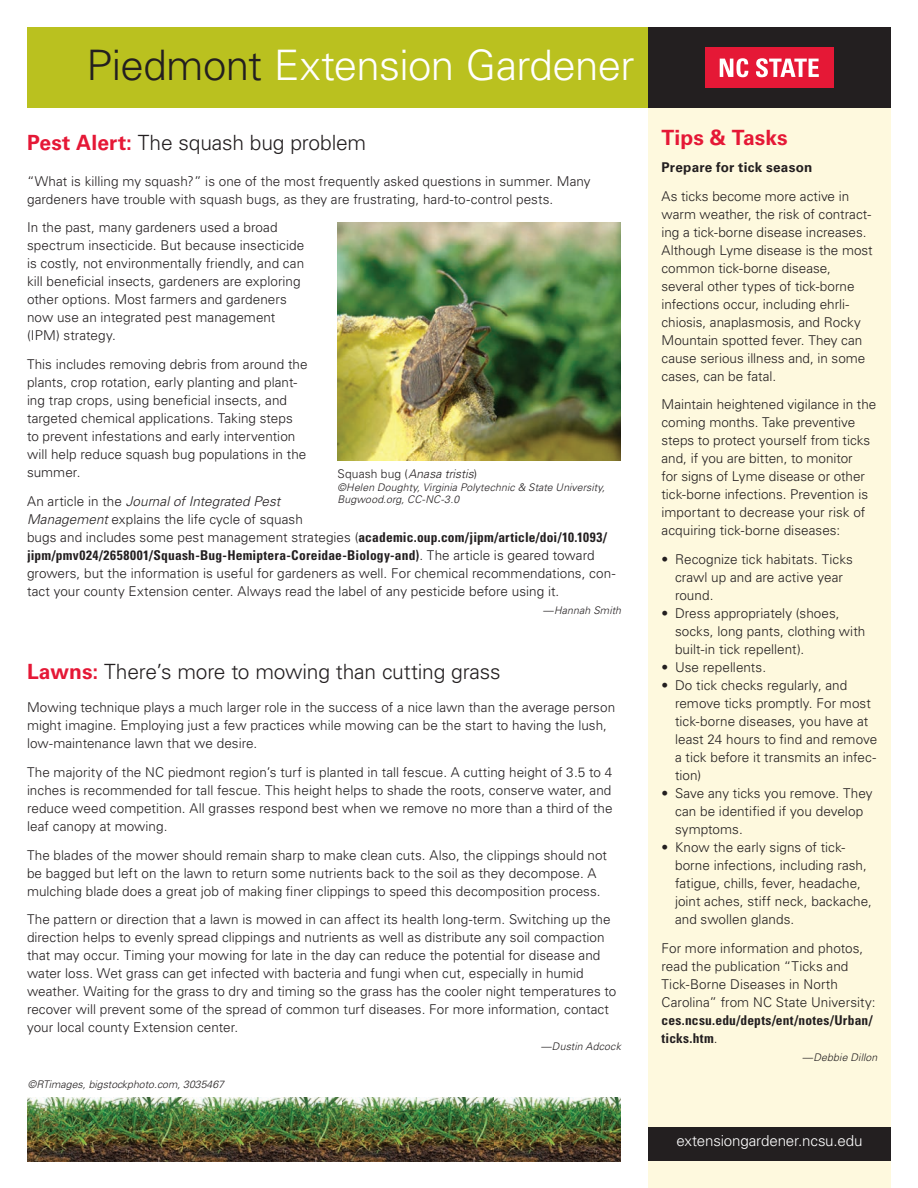
<style>
.page{position:relative;width:918px;height:1188px;background:#fff}
.page>*{position:absolute;margin:0;border:0;box-sizing:border-box;transform-origin:0 0}
.t1{font:300 42px "Univers LT Std";letter-spacing:-.015em;color:#fff}
.Section_Head_2015{font:300 21px "Univers LT Std";letter-spacing:-.01em;color:#231f20}
.t2{font:700 21px "Univers LT Std";letter-spacing:.005em;color:#e51836}
.t3{font:300 15.15px "Univers LT Std";letter-spacing:-.01em;color:#fff}
._2015_Body_Text{font:300 13.5px/18px "Univers LT Std";letter-spacing:.005em;color:#231f20}
._2015_Bulleted{font:300 13.5px/18px "Univers LT Std";letter-spacing:.005em;color:#231f20}
._2015_Body_Text-2{font:700 13.5px "Univers LT Std";letter-spacing:.02em;color:#231f20}
._2015_Byline{font:italic 300 12px "Univers LT Std";letter-spacing:.005em;color:#231f20}
._2015_Byline-2{font:italic 300 10.5px/12.6px "Univers LT Std";letter-spacing:.01em;color:#231f20}
.s1{color:#231f20}
.s2{font-weight:700;color:#e51836}
.s3{font-style:italic}
.s4{font-weight:700;font-stretch:condensed}
.s5{font-style:normal}
</style>
<div class="page">
<div style="left:648px;top:108px;width:243px;height:1080px;background:#fef9de"></div>
<div style="left:648px;top:1127px;width:243px;height:34px;background:#231f20"></div>
<div style="left:27px;top:27px;width:621px;height:81px;background:#bac11f"></div>
<div style="left:648px;top:27px;width:243px;height:81px;background:#231f20"></div>
<div style="left:705px;top:48px;width:129px;height:40px;background:#e51836"></div>
<svg style="left:720px;top:58px;width:28px;height:19px"></svg>
<svg style="left:756px;top:58px;width:63px;height:19px"></svg>
<img style="left:27px;top:1097px;width:468px;height:64px">
<img style="left:495px;top:1097px;width:126px;height:64px">
<img style="left:338px;top:222px;width:283px;height:238px">
<p class="t1" style="left:86px;top:40px;width:549px"><span class="s1">Piedmont</span> Extension Gardener</p>
<p class="Section_Head_2015" style="left:27px;top:130px;width:341px"><span class="s2">Pest Alert:</span> The squash bug problem</p>
<p class="_2015_Body_Text" style="left:27px;top:172px;width:565px">“What is killing my squash?” is one of the most frequently asked questions in summer. Many gardeners have trouble with squash bugs, as they are frustrating, hard-to-control pests.</p>
<p class="_2015_Body_Text" style="left:27px;top:219px;width:279px">In the past, many gardeners used a broad spectrum insecticide. But because insecticide is costly, not environmentally friendly, and can kill beneficial insects, gardeners are exploring other options. Most farmers and gardeners now use an integrated pest management (IPM) strategy.</p>
<p class="_2015_Body_Text" style="left:27px;top:355px;width:282px">This includes removing debris from around the plants, crop rotation, early planting and plant&shy;ing trap crops, using beneficial insects, and targeted chemical applications. Taking steps to prevent infestations and early intervention will help reduce squash bug populations in the summer.</p>
<p class="_2015_Body_Text" style="left:27px;top:492px;width:590px">An article in the <span class="s3">Journal of Integrated Pest<br>Management</span> explains the life cycle of squash<br>bugs and includes some pest management strategies (<span class="s4">academic.oup.com/jipm/article/doi/10.1093/ jipm/pmv024/2658001/Squash-Bug-Hemiptera-Coreidae-Biology-and)</span>. The article is geared toward growers, but the information is useful for gardeners as well. For chemical recommendations, con&shy;tact your county Extension center. Always read the label of any pesticide before using it.</p>
<p class="_2015_Byline-2" style="left:543px;top:604px;width:80px">—Hannah Smith</p>
<p class="_2015_Byline" style="left:338px;top:467px;width:141px"><span class="s5">Squash bug (</span>Anasa tristis<span class="s5">)</span></p>
<p class="_2015_Byline-2" style="left:338px;top:481px;width:269px">©Helen Doughty, Virginia Polytechnic &amp; State University,<br>Bugwood.org, CC-NC-3.0</p>
<p class="Section_Head_2015" style="left:27px;top:658px;width:475px"><span class="s2">Lawns:</span> There’s more to mowing than cutting grass</p>
<p class="_2015_Body_Text" style="left:27px;top:698px;width:590px">Mowing technique plays a much larger role in the success of a nice lawn than the average person might imagine. Employing just a few practices while mowing can be the start to having the lush, low-maintenance lawn that we desire.</p>
<p class="_2015_Body_Text" style="left:27px;top:763px;width:587px;text-align:justify">The majority of the NC piedmont region’s turf is planted in tall fescue. A cutting height of 3.5 to 4 inches is recommended for tall fescue. This height helps to shade the roots, conserve water, and reduce weed competition. All grasses respond best when we remove no more than a third of the leaf canopy at mowing.</p>
<p class="_2015_Body_Text" style="left:27px;top:846px;width:582px">The blades of the mower should remain sharp to make clean cuts. Also, the clippings should not be bagged but left on the lawn to return some nutrients back to the soil as they decompose. A mulching blade does a great job of making finer clippings to speed this decomposition process.</p>
<p class="_2015_Body_Text" style="left:27px;top:911px;width:591px">The pattern or direction that a lawn is mowed in can affect its health long-term. Switching up the direction helps to evenly spread clippings and nutrients as well as distribute any soil compaction that may occur. Timing your mowing for late in the day can reduce the potential for disease and water loss. Wet grass can get infected with bacteria and fungi when cut, especially in humid weather. Waiting for the grass to dry and timing so the grass has the cooler night temperatures to recover will prevent some of the spread of common turf diseases. For more information, contact your local county Extension center.</p>
<p class="_2015_Byline-2" style="left:541px;top:1041px;width:82px">—Dustin Adcock</p>
<p class="_2015_Byline-2" style="left:28px;top:1078px;width:198px">©RTimages, bigstockphoto.com, 3035467</p>
<p class="t2" style="left:662px;top:125px;width:128px">Tips &amp; Tasks</p>
<p class="_2015_Body_Text-2" style="left:662px;top:159px;width:152px">Prepare for tick season</p>
<p class="_2015_Body_Text" style="left:662px;top:187px;width:213px">As ticks become more active in warm weather, the risk of contract&shy;ing a tick-borne disease increases.<br>Although Lyme disease is the most common tick-borne disease, several other types of tick-borne infections occur, including ehrli&shy;chiosis, anaplasmosis, and Rocky<br>Mountain spotted fever. They can cause serious illness and, in some cases, can be fatal.</p>
<p class="_2015_Body_Text" style="left:662px;top:396px;width:216px">Maintain heightened vigilance in the coming months. Take preventive steps to protect yourself from ticks and, if you are bitten, to monitor<br>for signs of Lyme disease or other tick-borne infections. Prevention is important to decrease your risk of acquiring tick-borne diseases:</p>
<p class="_2015_Bulleted" style="left:675px;top:550px;width:179px;text-indent:-14px">• Recognize tick habitats. Ticks crawl up and are active year round.</p>
<p class="_2015_Bulleted" style="left:675px;top:604px;width:192px;text-indent:-14px">• Dress appropriately (shoes, socks, long pants, clothing with built-in tick repellent).</p>
<p class="_2015_Bulleted" style="left:662px;top:658px;width:106px">• Use repellents.</p>
<p class="_2015_Bulleted" style="left:675px;top:676px;width:204px;text-indent:-14px">• Do tick checks regularly, and remove ticks promptly. For most tick-borne diseases, you have at least 24 hours to find and remove a tick before it transmits an infec&shy;tion)</p>
<p class="_2015_Bulleted" style="left:675px;top:784px;width:199px;text-indent:-14px">• Save any ticks you remove. They can be identified if you develop symptoms.</p>
<p class="_2015_Bulleted" style="left:675px;top:838px;width:198px;text-indent:-14px">• Know the early signs of tick&shy;borne infections, including rash, fatigue, chills, fever, headache, joint aches, stiff neck, backache, and swollen glands.</p>
<p class="_2015_Body_Text" style="left:662px;top:939px;width:216px">For more information and photos, read the publication “Ticks and<br>Tick-Borne Diseases in North<br>Carolina” from NC State University: <span class="s4">ces.ncsu.edu/depts/ent/notes/Urban/ ticks.htm</span>.</p>
<p class="_2015_Byline-2" style="left:802px;top:1051px;width:77px">—Debbie Dillon</p>
<p class="t3" style="left:677px;top:1132px;width:187px">extensiongardener.ncsu.edu</p>
</div>
